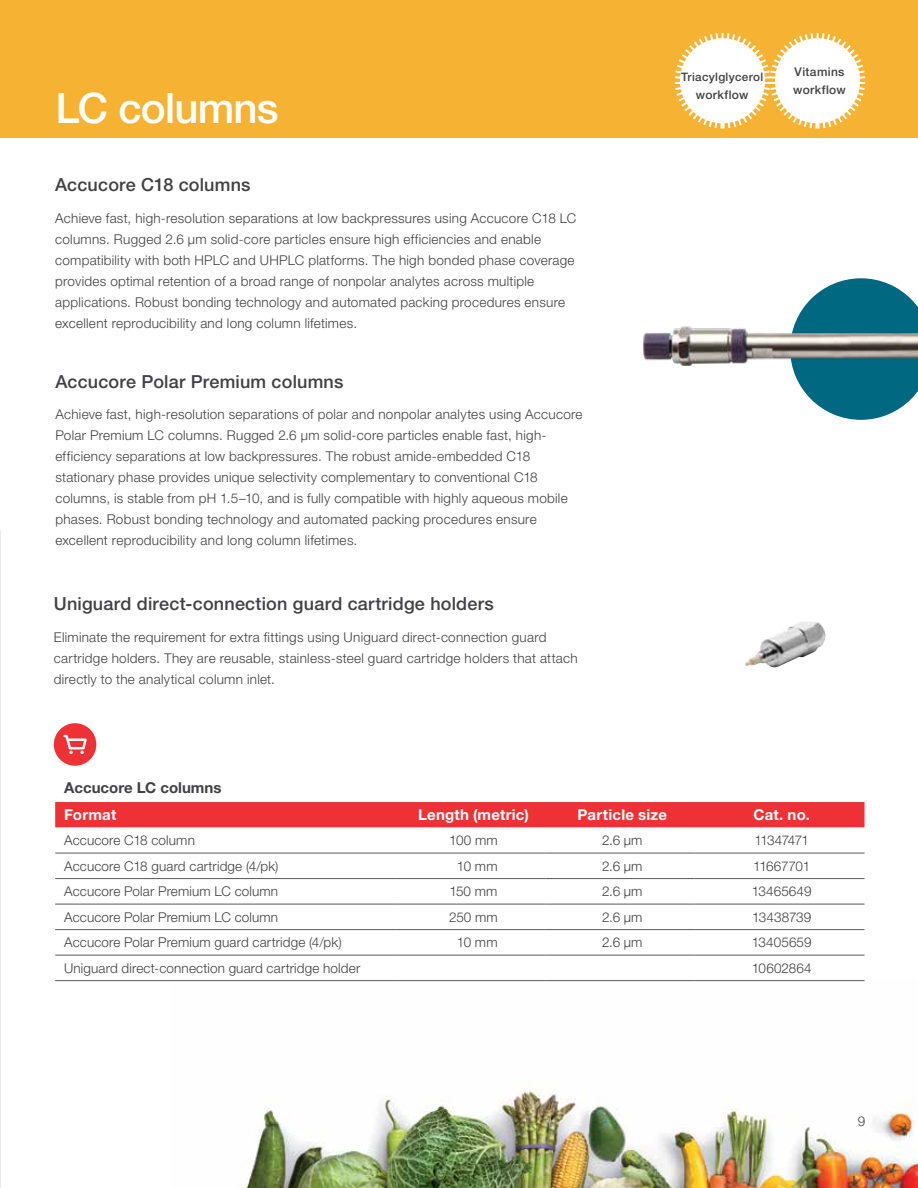
<style>
.page{position:relative;width:918px;height:1188px;background:#fff}
.page>*{position:absolute;margin:0;border:0;box-sizing:border-box;transform-origin:0 0}
.t1{font:500 42px "Helvetica Neue LTW1 G";letter-spacing:-.02em;color:#fff}
.t2{font:500 18px "Helvetica Neue LTW1 G";letter-spacing:.01em;color:#414042}
.t3{font:700 15px "Helvetica Neue LTW1 G";letter-spacing:.015em;color:#fff}
.t4{font:700 15px "Helvetica Neue LTW1 G";color:#414042}
.t5{font:300 13.5px/21px "Helvetica Neue LTW1 G";letter-spacing:.02em;color:#414042}
.t6{font:300 13.5px "Helvetica Neue LT Std";color:#414042}
.t7{font:300 13.5px "Helvetica Neue LT Std";letter-spacing:-.055em;color:#414042}
.t8{font:300 13.5px "Helvetica Neue LT Std";letter-spacing:-.025em;color:#414042}
.t9{font:500 12px/18px "Helvetica Neue LTW1 G";letter-spacing:.03em;color:#414042}
.t10{font:500 11.7px "Helvetica Neue LTW1 G";letter-spacing:.03em;color:#414042}
</style>
<div class="page">
<img style="left:171px;top:981px;width:747px;height:207px">
<svg style="left:0;top:530px;width:1px;height:17px"></svg>
<hr style="left:0;top:547px;width:1px;height:641px;background:#ebebec">
<div style="left:0;top:0;width:918px;height:138px;background:#f6b333"></div>
<svg style="left:674px;top:33px;width:192px;height:96px"></svg>
<div style="left:55px;top:802px;width:810px;height:26px;background:#ee3134"></div>
<svg style="left:55px;top:852px;width:810px;height:103px"></svg>
<hr style="left:55px;top:853px;width:342px;height:1px;background:#58595b">
<hr style="left:55px;top:878px;width:342px;height:1px;background:#58595b">
<hr style="left:55px;top:904px;width:342px;height:1px;background:#58595b">
<hr style="left:55px;top:929px;width:342px;height:1px;background:#58595b">
<hr style="left:546px;top:853px;width:148px;height:1px;background:#58595b">
<hr style="left:397px;top:853px;width:149px;height:1px;background:#58595b">
<hr style="left:694px;top:853px;width:171px;height:1px;background:#58595b">
<hr style="left:694px;top:878px;width:171px;height:1px;background:#58595b">
<hr style="left:694px;top:904px;width:171px;height:1px;background:#58595b">
<hr style="left:694px;top:929px;width:171px;height:1px;background:#58595b">
<hr style="left:55px;top:955px;width:342px;height:1px;background:#58595b">
<hr style="left:397px;top:955px;width:149px;height:1px;background:#58595b">
<hr style="left:546px;top:955px;width:148px;height:1px;background:#58595b">
<hr style="left:694px;top:955px;width:171px;height:1px;background:#58595b">
<hr style="left:55px;top:980px;width:342px;height:1px;background:#58595b">
<hr style="left:397px;top:980px;width:149px;height:1px;background:#58595b">
<hr style="left:546px;top:980px;width:148px;height:1px;background:#58595b">
<hr style="left:694px;top:980px;width:171px;height:1px;background:#58595b">
<hr style="left:397px;top:878px;width:149px;height:1px;background:#58595b">
<hr style="left:546px;top:878px;width:148px;height:1px;background:#58595b">
<hr style="left:397px;top:904px;width:149px;height:1px;background:#58595b">
<hr style="left:546px;top:904px;width:148px;height:1px;background:#58595b">
<hr style="left:397px;top:929px;width:149px;height:1px;background:#58595b">
<hr style="left:546px;top:929px;width:148px;height:1px;background:#58595b">
<svg style="left:794px;top:278px;width:124px;height:142px"></svg>
<img style="left:745px;top:622px;width:81px;height:45px">
<img style="left:643px;top:324px;width:275px;height:50px">
<div style="left:54px;top:723px;width:42px;height:43px;background:#ee3134;border-radius:50%"></div>
<svg style="left:63px;top:735px;width:24px;height:19px"></svg>
<h1 class="t1" style="left:55px;top:83px;width:225px">LC columns</h1>
<h2 class="t2" style="left:55px;top:174px;width:197px">Accucore C18 columns</h2>
<p class="t5" style="left:55px;top:208px;width:523px">Achieve fast, high-resolution separations at low backpressures using Accucore C18 LC columns. Rugged 2.6 μm solid-core particles ensure high efficiencies and enable compatibility with both HPLC and UHPLC platforms. The high bonded phase coverage provides optimal retention of a broad range of nonpolar analytes across multiple applications. Robust bonding technology and automated packing procedures ensure excellent reproducibility and long column lifetimes.</p>
<h2 class="t2" style="left:55px;top:370px;width:290px">Accucore Polar Premium columns</h2>
<p class="t5" style="left:55px;top:404px;width:529px">Achieve fast, high-resolution separations of polar and nonpolar analytes using Accucore Polar Premium LC columns. Rugged 2.6 µm solid-core particles enable fast, high&shy;efficiency separations at low backpressures. The robust amide-embedded C18 stationary phase provides unique selectivity complementary to conventional C18 columns, is stable from pH 1.5–10, and is fully compatible with highly aqueous mobile phases. Robust bonding technology and automated packing procedures ensure excellent reproducibility and long column lifetimes.</p>
<h2 class="t2" style="left:54px;top:593px;width:442px">Uniguard direct-connection guard cartridge holders</h2>
<p class="t5" style="left:54px;top:626px;width:525px">Eliminate the requirement for extra fittings using Uniguard direct-connection guard cartridge holders. They are reusable, stainless-steel guard cartridge holders that attach directly to the analytical column inlet.</p>
<p class="t10" style="left:681px;top:70px;width:84px">Triacylglycerol</p>
<p class="t9" style="left:696px;top:85px;width:54px">workflow</p>
<p class="t9" style="left:793px;top:63px;width:54px">Vitamins workflow</p>
<p class="t4" style="left:64px;top:778px;width:159px">Accucore LC columns</p>
<p class="t3" style="left:64px;top:806px;width:54px">Format</p>
<p class="t3" style="left:418px;top:806px;width:112px">Length (metric)</p>
<p class="t3" style="left:578px;top:806px;width:91px">Particle size</p>
<p class="t3" style="left:753px;top:806px;width:58px">Cat. no.</p>
<p class="t5" style="left:64px;top:830px;width:132px">Accucore C18 column</p>
<p class="t5" style="left:449px;top:830px;width:50px">100 mm</p>
<p class="t5" style="left:602px;top:830px;width:42px">2.6 µm</p>
<p class="t7" style="left:754px;top:832px;width:56px">11347471</p>
<p class="t5" style="left:64px;top:855px;width:216px">Accucore C18 guard cartridge (4/pk)</p>
<p class="t5" style="left:457px;top:855px;width:42px">10 mm</p>
<p class="t5" style="left:602px;top:855px;width:42px">2.6 µm</p>
<p class="t8" style="left:753px;top:858px;width:58px">11667701</p>
<p class="t5" style="left:64px;top:881px;width:215px">Accucore Polar Premium LC column</p>
<p class="t5" style="left:449px;top:881px;width:50px">150 mm</p>
<p class="t5" style="left:602px;top:881px;width:42px">2.6 µm</p>
<p class="t6" style="left:752px;top:883px;width:61px">13465649</p>
<p class="t5" style="left:64px;top:906px;width:215px">Accucore Polar Premium LC column</p>
<p class="t5" style="left:449px;top:906px;width:50px">250 mm</p>
<p class="t5" style="left:602px;top:906px;width:42px">2.6 µm</p>
<p class="t6" style="left:752px;top:909px;width:61px">13438739</p>
<p class="t5" style="left:64px;top:932px;width:279px">Accucore Polar Premium guard cartridge (4/pk)</p>
<p class="t5" style="left:457px;top:932px;width:42px">10 mm</p>
<p class="t5" style="left:602px;top:932px;width:42px">2.6 µm</p>
<p class="t6" style="left:752px;top:934px;width:61px">13405659</p>
<p class="t5" style="left:64px;top:957px;width:298px">Uniguard direct-connection guard cartridge holder</p>
<p class="t6" style="left:752px;top:960px;width:62px">10602864</p>
<p class="t5" style="left:858px;top:1110px;width:9px">9</p>
</div>
